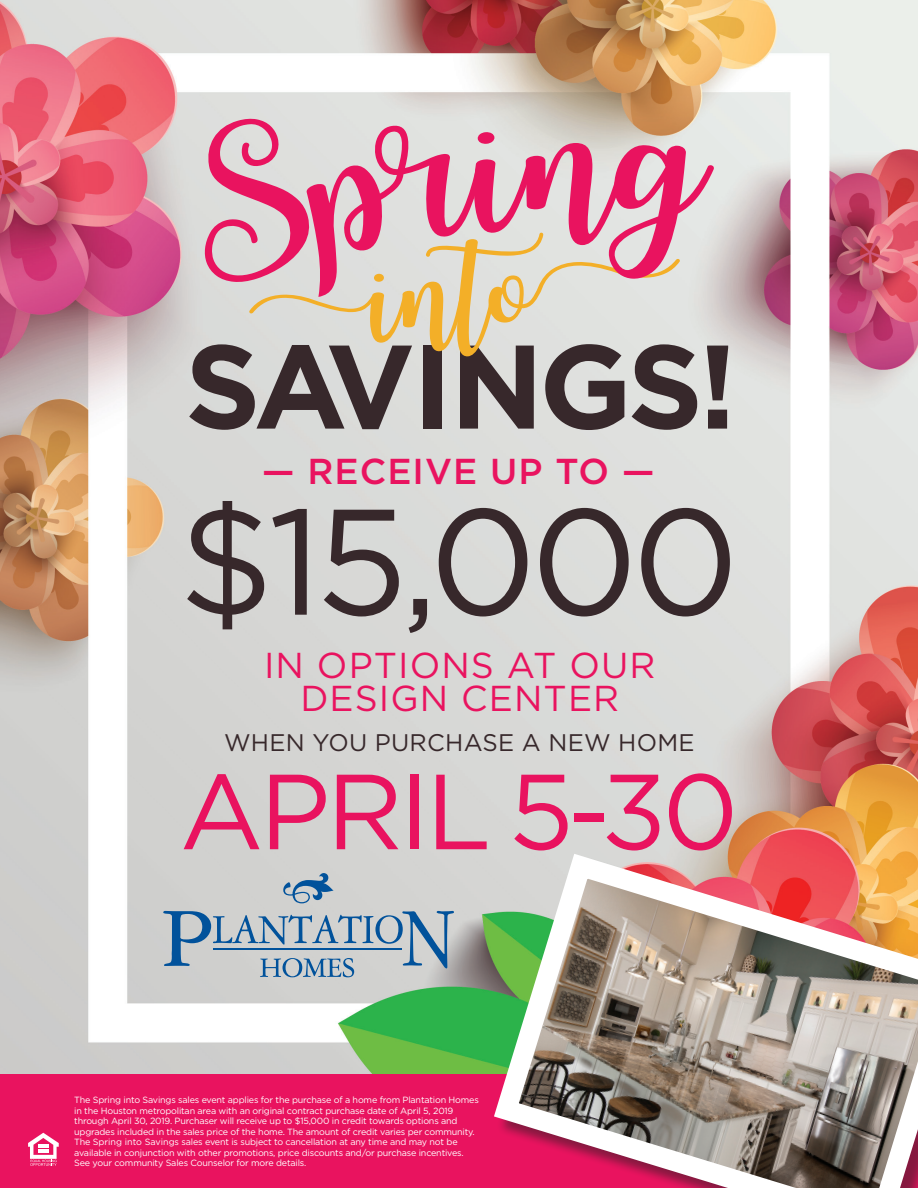
<style>
.page{position:relative;width:918px;height:1188px;background:#fff}
.page>*{position:absolute;margin:0;border:0;box-sizing:border-box;transform-origin:0 0}
.t1{font:150px "Gotham";color:#37282b}
.t2{font:106.5px "Gotham";letter-spacing:-.04em;color:#e9135f}
.t3{font:36px "Gotham HTF";letter-spacing:.03em;color:#e9135f}
.t4{font:500 36px "Gotham HTF";letter-spacing:.03em;color:#e9135f}
.t5{font:24px "Gotham HTF";letter-spacing:.01em;color:#37282b}
.t6{font:9px/10.5px "Gotham";letter-spacing:-.02em;color:#fff}
</style>
<div class="page">
<img style="left:0;top:0;width:918px;height:1075px">
<div style="left:0;top:1075px;width:918px;height:113px;background:#e9135f"></div>
<svg style="left:189px;top:118px;width:539px;height:312px;background:#c8a7ab"></svg>
<svg style="left:163px;top:911px;width:291px;height:66px;background:#a7b7c4"></svg>
<hr style="left:214px;top:948px;width:188px;height:2px;background:#01529b">
<svg style="left:283px;top:873px;width:51px;height:30px;background:#90a9bf"></svg>
<svg style="left:28px;top:1133px;width:31px;height:33px"></svg>
<img style="left:482px;top:841px;width:436px;height:347px">
<p class="t4" style="left:262px;top:451px;width:394px">— RECEIVE UP TO —</p>
<p class="t1" style="left:179px;top:466px;width:562px">$15,000</p>
<p class="t3" style="left:264px;top:645px;width:393px">IN OPTIONS AT OUR</p>
<p class="t3" style="left:300px;top:678px;width:320px">DESIGN CENTER</p>
<p class="t5" style="left:224px;top:729px;width:472px">WHEN YOU PURCHASE A NEW HOME</p>
<p class="t2" style="left:179px;top:743px;width:561px">APRIL 5-30</p>
<p class="t6" style="left:74px;top:1095px;width:406px">The Spring into Savings sales event applies for the purchase of a home from Plantation Homes in the Houston metropolitan area with an original contract purchase date of April 5, 2019 through April 30, 2019. Purchaser will receive up to $15,000 in credit towards options and upgrades included in the sales price of the home. The amount of credit varies per community.<br>The Spring into Savings sales event is subject to cancellation at any time and may not be available in conjunction with other promotions, price discounts and/or purchase incentives.<br>See your community Sales Counselor for more details.</p>
</div>
